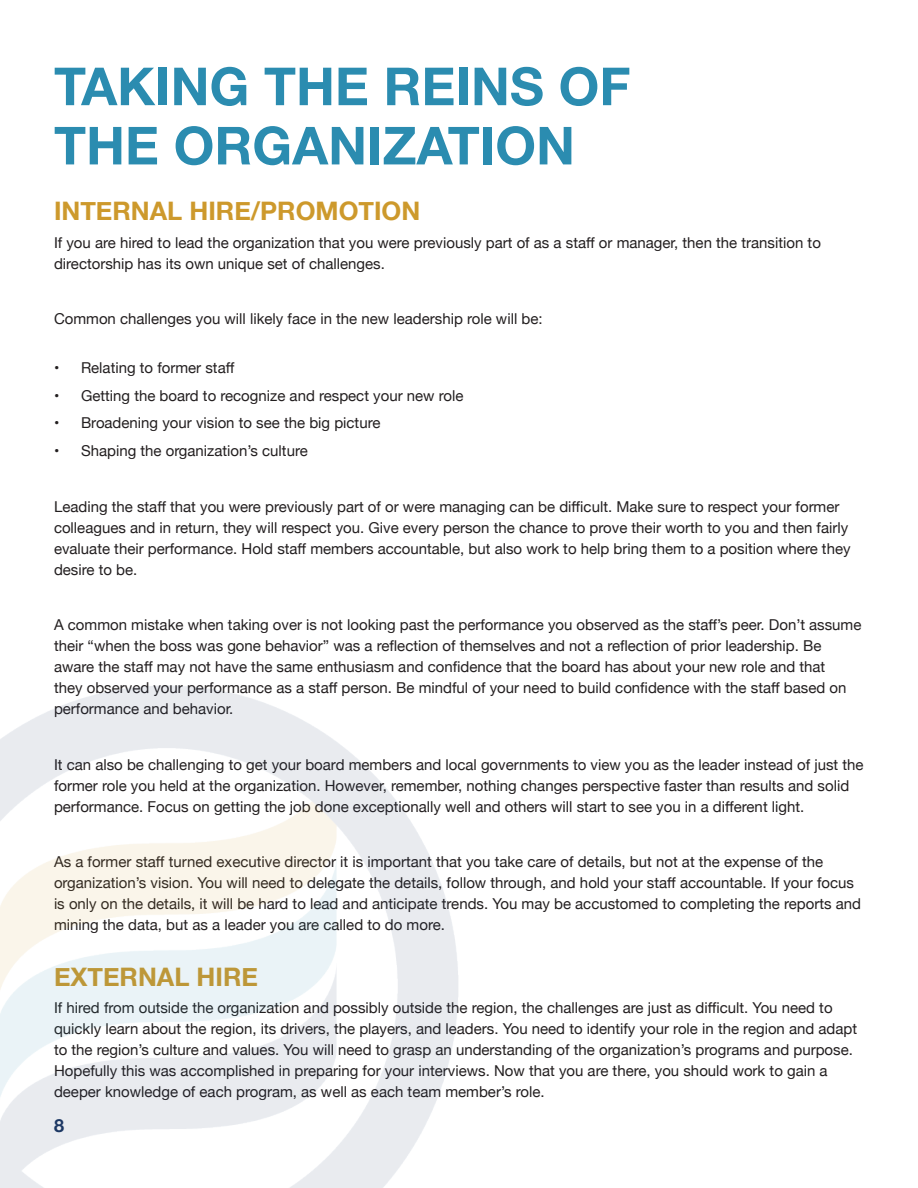
<style>
.page{position:relative;width:918px;height:1188px;background:#fff}
.page>*{position:absolute;margin:0;border:0;box-sizing:border-box;transform-origin:0 0}
.t1{font:700 52.5px "Helvetica Neue";color:#2b8cb0}
.t2{font:700 25.5px "Helvetica Neue";color:#cd992c}
.t3{font:700 18px "Helvetica Neue";color:#1c3763}
.t4{font:15px/21px "Helvetica Neue";color:#231f20}
</style>
<div class="page">
<p class="t1" style="left:54px;top:45px;width:578px">TAKING THE REINS OF</p>
<p class="t1" style="left:54px;top:105px;width:523px">THE ORGANIZATION</p>
<p class="t2" style="left:54px;top:191px;width:368px">INTERNAL HIRE/PROMOTION</p>
<p class="t4" style="left:54px;top:233px;width:768px">If you are hired to lead the organization that you were previously part of as a staff or manager, then the transition to directorship has its own unique set of challenges.</p>
<p class="t4" style="left:54px;top:309px;width:490px">Common challenges you will likely face in the new leadership role will be:</p>
<p class="t4" style="left:54px;top:358px;width:182px">• Relating to former staff</p>
<p class="t4" style="left:54px;top:386px;width:411px">• Getting the board to recognize and respect your new role</p>
<p class="t4" style="left:54px;top:413px;width:328px">• Broadening your vision to see the big picture</p>
<p class="t4" style="left:54px;top:441px;width:255px">• Shaping the organization’s culture</p>
<p class="t4" style="left:54px;top:497px;width:798px">Leading the staff that you were previously part of or were managing can be difficult. Make sure to respect your former colleagues and in return, they will respect you. Give every person the chance to prove their worth to you and then fairly evaluate their performance. Hold staff members accountable, but also work to help bring them to a position where they desire to be.</p>
<p class="t4" style="left:54px;top:615px;width:809px">A common mistake when taking over is not looking past the performance you observed as the staff’s peer. Don’t assume their “when the boss was gone behavior” was a reflection of themselves and not a reflection of prior leadership. Be aware the staff may not have the same enthusiasm and confidence that the board has about your new role and that<br>they observed your performance as a staff person. Be mindful of your need to build confidence with the staff based on performance and behavior.</p>
<p class="t4" style="left:54px;top:755px;width:811px">It can also be challenging to get your board members and local governments to view you as the leader instead of just the former role you held at the organization. However, remember, nothing changes perspective faster than results and solid performance. Focus on getting the job done exceptionally well and others will start to see you in a different light.</p>
<p class="t4" style="left:54px;top:852px;width:809px">As a former staff turned executive director it is important that you take care of details, but not at the expense of the organization’s vision. You will need to delegate the details, follow through, and hold your staff accountable. If your focus is only on the details, it will be hard to lead and anticipate trends. You may be accustomed to completing the reports and mining the data, but as a leader you are called to do more.</p>
<p class="t2" style="left:54px;top:957px;width:205px">EXTERNAL HIRE</p>
<p class="t4" style="left:54px;top:998px;width:805px">If hired from outside the organization and possibly outside the region, the challenges are just as difficult. You need to quickly learn about the region, its drivers, the players, and leaders. You need to identify your role in the region and adapt to the region’s culture and values. You will need to grasp an understanding of the organization’s programs and purpose.<br>Hopefully this was accomplished in preparing for your interviews. Now that you are there, you should work to gain a deeper knowledge of each program, as well as each team member’s role.</p>
<p class="t3" style="left:54px;top:1111px;width:12px">8</p>
</div>
